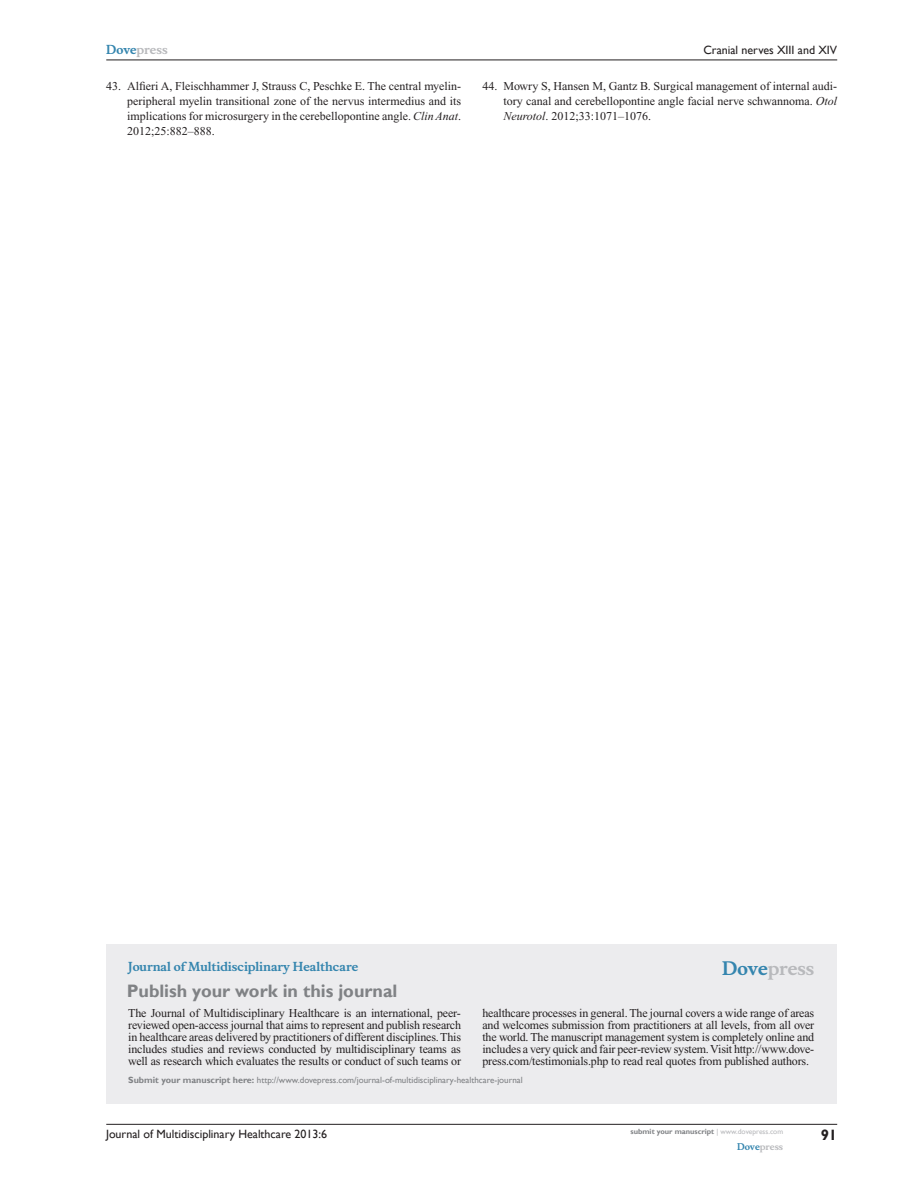
<style>
.page{position:relative;width:918px;height:1188px;background:#fff}
.page>*{position:absolute;margin:0;border:0;box-sizing:border-box;transform-origin:0 0}
.PromBx-H1{font:700 18px "Gill Sans";color:#808285}
.PromBx-Brand{font:700 18px "Musee";color:#b8b9bc}
.t1{font:700 15px "Gill Sans";color:#231f20}
.PromBx-Tx{font:12px/12px "Times New Roman";letter-spacing:-.015em;color:#231f20;text-align:justify}
.RefNL2{font:12px/15px "Times New Roman";color:#231f20;text-align:justify}
.t2{font:12px "Gill Sans";color:#231f20}
.PromBx-JrnlName{font:700 12px "Musee";color:#3485ae}
.t3{font:700 12px "Musee";color:#b8b9bc}
.PromBx-SubmitMssWebA{font:9px "Gill Sans";color:#808285}
.t4{font:700 9px "Musee";color:#b8b9bc}
.t5{font:700 7.5px "Gill Sans";color:#808285}
.s1{color:#3485ae}
.s2{font-style:italic}
.s3{font-weight:700}
.s4{font-weight:400;color:#b8b9bc}
</style>
<div class="page">
<div style="left:106px;top:944px;width:731px;height:159px;background:#ececee"></div>
<hr style="left:106px;top:1124px;width:731px;height:1px;background:#231f20">
<hr style="left:106px;top:60px;width:731px;height:1px;background:#231f20">
<p class="t3" style="left:106px;top:43px;width:63px"><span class="s1">Dove</span>press</p>
<p class="t2" style="left:703px;top:43px;width:135px">Cranial nerves XIII and XIV</p>
<p class="RefNL2" style="left:127px;top:79px;width:335px;text-indent:-21px">43. Alfieri A, Fleischhammer J, Strauss C, Peschke E. The central myelin&shy;peripheral myelin transitional zone of the nervus intermedius and its implications for microsurgery in the cerebellopontine angle. <span class="s2">Clin Anat</span>.<br>2012;25:882–888.</p>
<p class="RefNL2" style="left:503px;top:79px;width:335px;text-indent:-21px">44. Mowry S, Hansen M, Gantz B. Surgical management of internal audi&shy;tory canal and cerebellopontine angle facial nerve schwannoma. <span class="s2">Otol Neurotol</span>. 2012;33:1071–1076.</p>
<p class="PromBx-JrnlName" style="left:128px;top:959px;width:231px">Journal of Multidisciplinary Healthcare</p>
<p class="PromBx-H1" style="left:127px;top:980px;width:272px">Publish your work in this journal</p>
<p class="PromBx-Brand" style="left:722px;top:958px;width:94px"><span class="s1">Dove</span>press</p>
<p class="PromBx-Tx" style="left:128px;top:1007px;width:334px">The Journal of Multidisciplinary Healthcare is an international, peer&shy;reviewed open-access journal that aims to represent and publish research in healthcare areas delivered by practitioners of different disciplines. This includes studies and reviews conducted by multidisciplinary teams as well as research which evaluates the results or conduct of such teams or</p>
<p class="PromBx-Tx" style="left:482px;top:1007px;width:333px">healthcare processes in general. The journal covers a wide range of areas and welcomes submission from practitioners at all levels, from all over the world. The manuscript management system is completely online and includes a very quick and fair peer-review system. Visit http://www.dove&shy;press.com/testimonials.php to read real quotes from published authors.</p>
<p class="PromBx-SubmitMssWebA" style="left:128px;top:1075px;width:396px"><span class="s3">Submit your manuscript here:</span> http://www.dovepress.com/journal-of-multidisciplinary-healthcare-journal</p>
<p class="t2" style="left:106px;top:1127px;width:222px">Journal of Multidisciplinary Healthcare 2013:6</p>
<p class="t5" style="left:631px;top:1127px;width:154px">submit your manuscript <span class="s4">| www.dovepress.com</span></p>
<p class="t4" style="left:737px;top:1141px;width:48px"><span class="s1">Dove</span>press</p>
<p class="t1" style="left:821px;top:1126px;width:18px">91</p>
</div>
